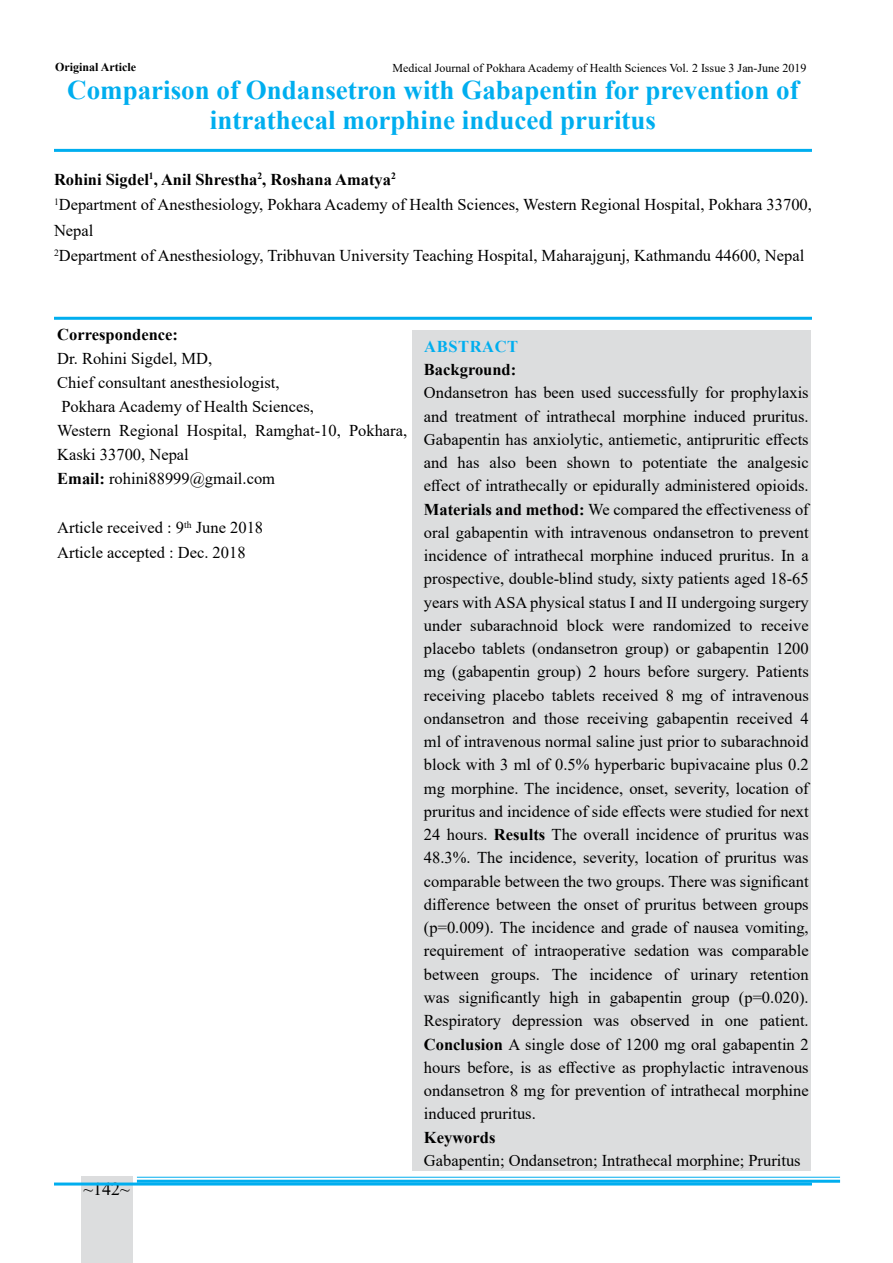
<style>
.page{position:relative;width:893px;height:1263px;background:#fff}
.page>*{position:absolute;margin:0;border:0;box-sizing:border-box;transform-origin:0 0}
.t1{font:700 27px/30px "Times New Roman";color:#00aeef;text-align:center}
.t2{font:18px "Times New Roman";color:#000}
.t3{font:16.5px/23.2px "Times New Roman";color:#000}
.t4{font:700 16.5px "Times New Roman";color:#000}
.t5{font:700 16.5px "Times New Roman";letter-spacing:.035em;color:#00aeef}
.t6{font:12px "Times New Roman";color:#000}
.t7{font:700 12px "Times New Roman";color:#000}
.s1{font-weight:700}
</style>
<div class="page">
<hr style="left:137px;top:1177px;width:703px;height:1px;background:#00aeef">
<hr style="left:137px;top:1180px;width:703px;height:3px;background:#00aeef">
<div style="left:81px;top:1177px;width:51px;height:86px;background:#dcddde"></div>
<hr style="left:54px;top:317px;width:758px;height:3px;background:#00aeef">
<hr style="left:54px;top:1182px;width:758px;height:3px;background:#00aeef">
<div style="left:412px;top:330px;width:399px;height:841px;background:#dcddde"></div>
<hr style="left:54px;top:149px;width:758px;height:3px;background:#00aeef">
<p class="t7" style="left:55px;top:58px;width:82px">Original Article</p>
<p class="t6" style="left:392px;top:60px;width:416px">Medical Journal of Pokhara Academy of Health Sciences Vol. 2 Issue 3 Jan-June 2019</p>
<h1 class="t1" style="left:67px;top:74px;width:733px">Comparison of Ondansetron with Gabapentin for prevention of intrathecal morphine induced pruritus</h1>
<p class="t3" style="left:54px;top:166px;width:759px;line-height:25.5px"><span class="s1">Rohini Sigdel</span><sup>1</sup><span class="s1">, Anil Shrestha</span><sup>2</sup><span class="s1">, Roshana Amatya</span><sup>2<br></sup><sup>1</sup>Department of Anesthesiology, Pokhara Academy of Health Sciences, Western Regional Hospital, Pokhara 33700, Nepal<br><sup>2</sup>Department of Anesthesiology, Tribhuvan University Teaching Hospital, Maharajgunj, Kathmandu 44600, Nepal</p>
<p class="t4" style="left:57px;top:322px;width:122px">Correspondence:</p>
<p class="t3" style="left:57px;top:346px;width:351px;line-height:24px">Dr. Rohini Sigdel, MD,<br>Chief consultant anesthesiologist,<br>Pokhara Academy of Health Sciences,<br>Western Regional Hospital, Ramghat-10, Pokhara, Kaski 33700, Nepal<br><span class="s1">Email:</span> rohini88999@gmail.com</p>
<p class="t3" style="left:57px;top:515px;width:207px;line-height:24.8px">Article received : 9<sup>th</sup> June 2018<br>Article accepted : Dec. 2018</p>
<p class="t2" style="left:83px;top:1176px;width:48px">~142~</p>
<p class="t5" style="left:424px;top:334px;width:95px">ABSTRACT</p>
<p class="t4" style="left:424px;top:358px;width:94px">Background:</p>
<p class="t3" style="left:424px;top:381px;width:386px;text-align:justify">Ondansetron has been used successfully for prophylaxis and treatment of intrathecal morphine induced pruritus.<br>Gabapentin has anxiolytic, antiemetic, antipruritic effects and has also been shown to potentiate the analgesic effect of intrathecally or epidurally administered opioids.<br><span class="s1">Materials and method:</span> We compared the effectiveness of oral gabapentin with intravenous ondansetron to prevent incidence of intrathecal morphine induced pruritus. In a prospective, double-blind study, sixty patients aged 18-65 years with ASA physical status I and II undergoing surgery under subarachnoid block were randomized to receive placebo tablets (ondansetron group) or gabapentin 1200 mg (gabapentin group) 2 hours before surgery. Patients receiving placebo tablets received 8 mg of intravenous ondansetron and those receiving gabapentin received 4 ml of intravenous normal saline just prior to subarachnoid block with 3 ml of 0.5% hyperbaric bupivacaine plus 0.2 mg morphine. The incidence, onset, severity, location of pruritus and incidence of side effects were studied for next 24 hours. <span class="s1">Results</span> The overall incidence of pruritus was 48.3%. The incidence, severity, location of pruritus was comparable between the two groups. There was significant difference between the onset of pruritus between groups (p=0.009). The incidence and grade of nausea vomiting, requirement of intraoperative sedation was comparable between groups. The incidence of urinary retention was significantly high in gabapentin group (p=0.020).<br>Respiratory depression was observed in one patient.<br><span class="s1">Conclusion</span> A single dose of 1200 mg oral gabapentin 2 hours before, is as effective as prophylactic intravenous ondansetron 8 mg for prevention of intrathecal morphine induced pruritus.</p>
<p class="t4" style="left:424px;top:1125px;width:73px">Keywords</p>
<p class="t3" style="left:424px;top:1148px;width:378px">Gabapentin; Ondansetron; Intrathecal morphine; Pruritus</p>
</div>
